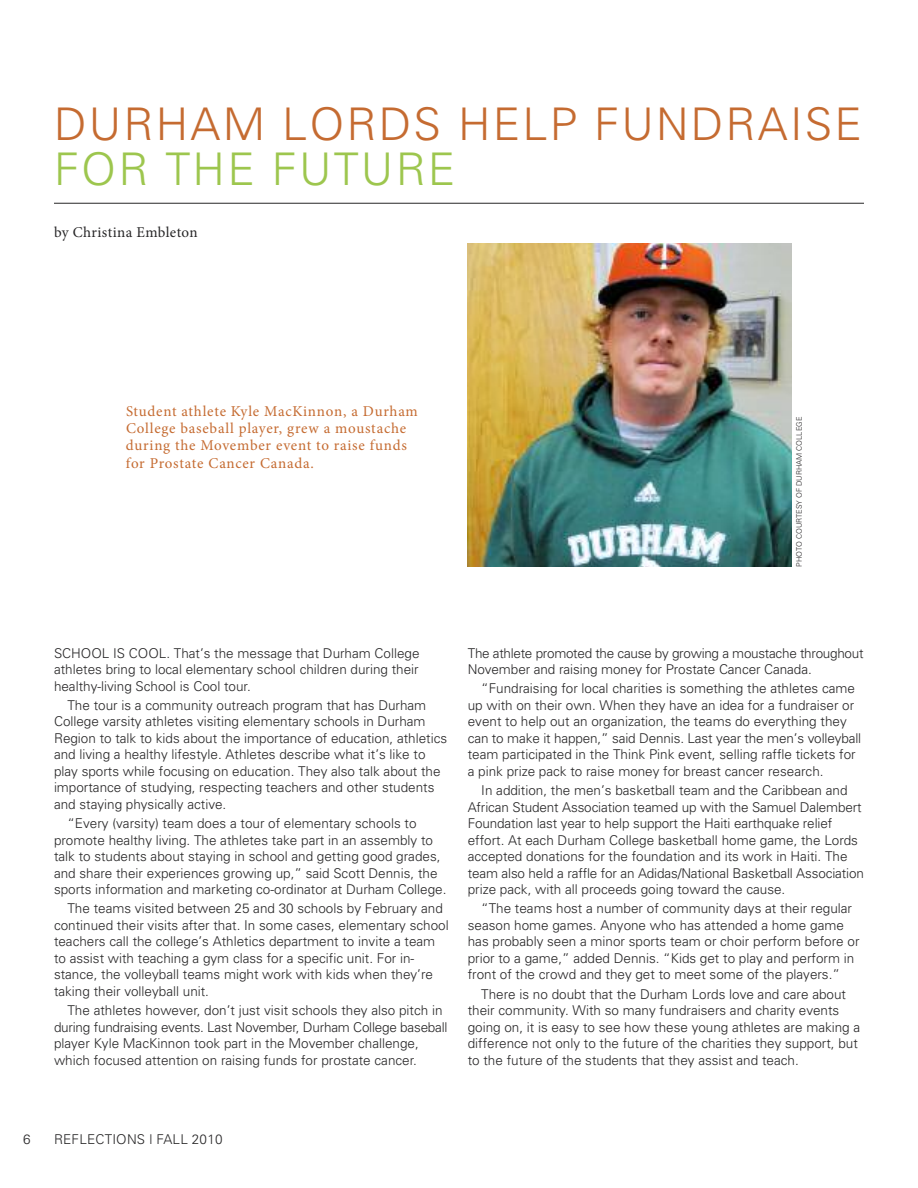
<style>
.page{position:relative;width:918px;height:1188px;background:#fff}
.page>*{position:absolute;margin:0;border:0;box-sizing:border-box;transform-origin:0 0}
.t1{font:300 45px "Univers";letter-spacing:.05em;color:#c56b31}
.t2{font:300 45px "Univers";letter-spacing:.05em;color:#9dc64e}
.t3{font:15px/17.2px "Minion Pro";letter-spacing:.045em;color:#c56b31}
.t4{font:15px "Minion Pro";letter-spacing:.025em;color:#272627}
.t5{font:300 13.5px/16.5px "Univers";color:#272627}
.t6{font:300 13.5px/16.5px "Univers";letter-spacing:-.02em;color:#272627}
.t7{font:300 7.5px "Univers";color:#272627}
</style>
<div class="page">
<hr style="left:54px;top:203px;width:810px;height:1px;background:#272627">
<img style="left:468px;top:243px;width:324px;height:324px">
<h1 class="t1" style="left:54px;top:108px;width:810px">DURHAM LORDS HELP FUNDRAISE</h1>
<h1 class="t2" style="left:54px;top:153px;width:403px">FOR THE FUTURE</h1>
<p class="t4" style="left:54px;top:227px;width:145px">by Christina Embleton</p>
<p class="t3" style="left:126px;top:404px;width:293px">Student athlete Kyle MacKinnon, a Durham College baseball player, grew a moustache during the Movember event to raise funds for Prostate Cancer Canada.</p>
<p class="t7" style="left:796px;top:567px;width:152px;rotate:-90deg">PHOTO COURTESY OF DURHAM COLLEGE</p>
<p class="t5" style="left:54px;top:646px;width:367px;text-align:justify">SCHOOL IS COOL. That’s the message that Durham College athletes bring to local elementary school children during their healthy-living School is Cool tour.</p>
<p class="t5" style="left:54px;top:698px;width:395px;text-indent:13px">The tour is a community outreach program that has Durham College varsity athletes visiting elementary schools in Durham Region to talk to kids about the importance of education, athletics and living a healthy lifestyle. Athletes describe what it’s like to play sports while focusing on education. They also talk about the importance of studying, respecting teachers and other students and staying physically active.</p>
<p class="t5" style="left:54px;top:816px;width:394px;text-indent:13px">“Every (varsity) team does a tour of elementary schools to promote healthy living. The athletes take part in an assembly to talk to students about staying in school and getting good grades, and share their experiences growing up,” said Scott Dennis, the sports information and marketing co-ordinator at Durham College.</p>
<p class="t5" style="left:54px;top:902px;width:396px;text-indent:13px">The teams visited between 25 and 30 schools by February and continued their visits after that. In some cases, elementary school teachers call the college’s Athletics department to invite a team to assist with teaching a gym class for a specific unit. For in&shy;stance, the volleyball teams might work with kids when they’re taking their volleyball unit.</p>
<p class="t5" style="left:54px;top:1003px;width:395px;text-indent:13px">The athletes however, don’t just visit schools they also pitch in during fundraising events. Last November, Durham College baseball player Kyle MacKinnon took part in the Movember challenge, which focused attention on raising funds for prostate cancer.</p>
<p class="t6" style="left:468px;top:646px;width:397px">The athlete promoted the cause by growing a moustache throughout<br>November and raising money for Prostate Cancer Canada.</p>
<p class="t5" style="left:468px;top:682px;width:395px;text-indent:13px">“Fundraising for local charities is something the athletes came up with on their own. When they have an idea for a fundraiser or event to help out an organization, the teams do everything they can to make it happen,” said Dennis. Last year the men’s volleyball team participated in the Think Pink event, selling raffle tickets for a pink prize pack to raise money for breast cancer research.</p>
<p class="t5" style="left:468px;top:783px;width:398px;text-indent:14px">In addition, the men’s basketball team and the Caribbean and African Student Association teamed up with the Samuel Dalembert Foundation last year to help support the Haiti earthquake relief effort. At each Durham College basketball home game, the Lords accepted donations for the foundation and its work in Haiti. The team also held a raffle for an Adidas/National Basketball Association prize pack, with all proceeds going toward the cause.</p>
<p class="t5" style="left:468px;top:902px;width:393px;text-indent:13px">“The teams host a number of community days at their regular season home games. Anyone who has attended a home game has probably seen a minor sports team or choir perform before or prior to a game,” added Dennis. “Kids get to play and perform in front of the crowd and they get to meet some of the players.”</p>
<p class="t5" style="left:468px;top:987px;width:394px;text-indent:13px">There is no doubt that the Durham Lords love and care about their community. With so many fundraisers and charity events going on, it is easy to see how these young athletes are making a difference not only to the future of the charities they support, but to the future of the students that they assist and teach.</p>
<p class="t5" style="left:23px;top:1132px;width:9px">6</p>
<p class="t5" style="left:54px;top:1132px;width:170px">REFLECTIONS | FALL 2010</p>
</div>
